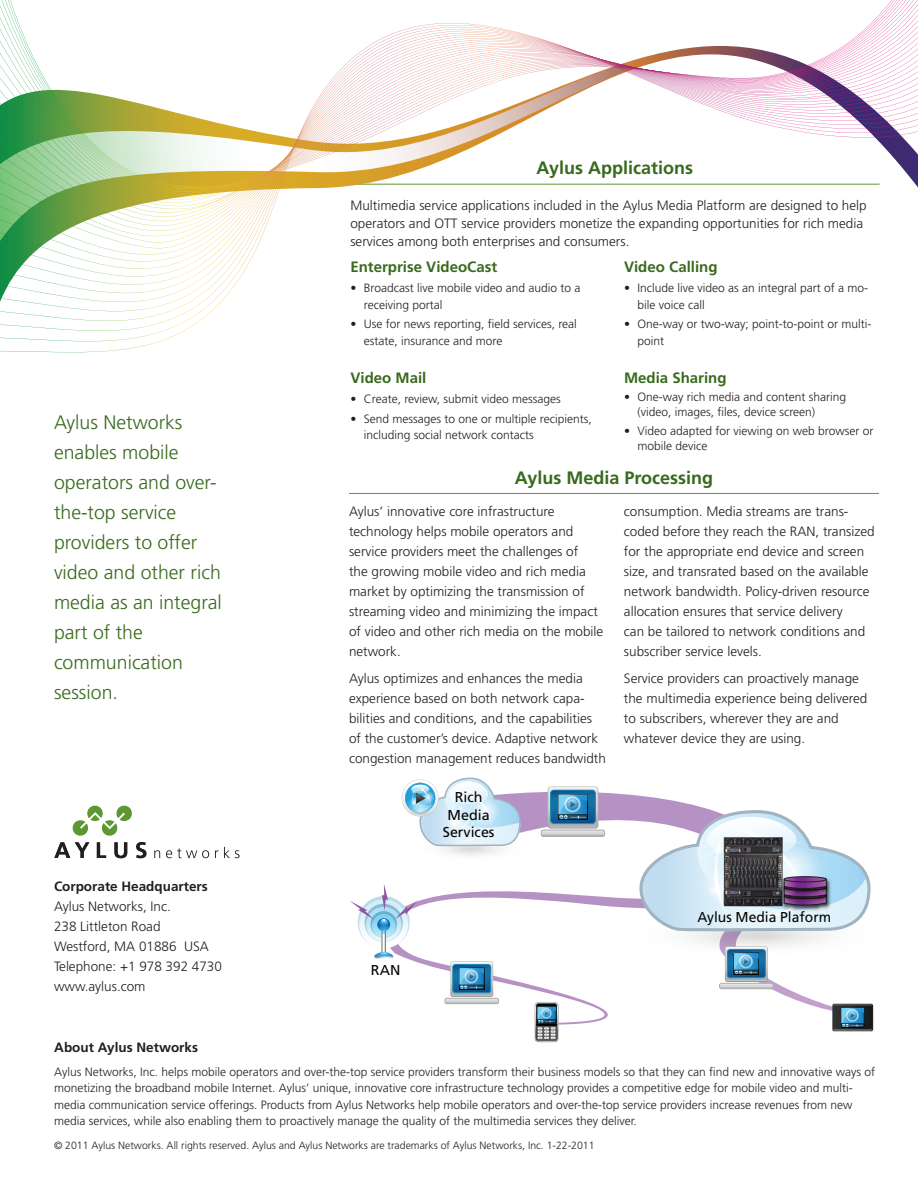
<style>
.page{position:relative;width:918px;height:1188px;background:#fff}
.page>*{position:absolute;margin:0;border:0;box-sizing:border-box;transform-origin:0 0}
.t1{font:300 19.5px/30px "Frutiger";color:#386a1d}
.t2{font:700 18px "Frutiger";color:#386a1d}
.t3{font:700 15px "Frutiger";color:#386a1d}
.t4{font:14.25px/17.9px "Frutiger LT Std";color:#040503;text-align:center}
.t5{font:300 13.5px/20px "Frutiger";color:#231f20}
.t6{font:700 13.5px "Frutiger";color:#231f20}
.t7{font:300 12px/16.5px "Frutiger";color:#231f20}
.t8{font:300 10.5px "Frutiger";color:#231f20}
</style>
<div class="page">
<svg style="left:54px;top:842px;width:35px;height:16px"></svg>
<svg style="left:97px;top:842px;width:9px;height:16px"></svg>
<svg style="left:114px;top:842px;width:13px;height:16px"></svg>
<svg style="left:136px;top:842px;width:11px;height:16px"></svg>
<svg style="left:154px;top:850px;width:6px;height:8px"></svg>
<svg style="left:166px;top:848px;width:43px;height:10px"></svg>
<svg style="left:215px;top:850px;width:3px;height:8px"></svg>
<svg style="left:224px;top:847px;width:16px;height:11px"></svg>
<svg style="left:72px;top:805px;width:60px;height:31px"></svg>
<hr style="left:349px;top:493px;width:530px;height:1px;background:#5c9731">
<svg style="left:389px;top:792px;width:319px;height:233px"></svg>
<svg style="left:535px;top:1002px;width:24px;height:40px"></svg>
<svg style="left:359px;top:899px;width:49px;height:49px"></svg>
<svg style="left:366px;top:907px;width:35px;height:35px"></svg>
<svg style="left:372px;top:914px;width:24px;height:24px"></svg>
<svg style="left:382px;top:934px;width:4px;height:18px"></svg>
<svg style="left:374px;top:952px;width:19px;height:6px"></svg>
<svg style="left:350px;top:884px;width:68px;height:50px"></svg>
<div style="left:541px;top:830px;width:64px;height:7px;border:1px solid #aeafb3;border-radius:2px"></div>
<svg style="left:541px;top:786px;width:64px;height:50px;background:#7fa1be"></svg>
<svg style="left:445px;top:961px;width:54px;height:43px"></svg>
<svg style="left:402px;top:777px;width:126px;height:84px"></svg>
<svg style="left:626px;top:809px;width:248px;height:222px"></svg>
<svg style="left:0;top:23px;width:918px;height:329px"></svg>
<h1 class="t1" style="left:54px;top:408px;width:169px">Aylus Networks enables mobile operators and over&shy;the-top service providers to offer video and other rich media as an integral part of the communication session.</h1>
<p class="t6" style="left:54px;top:878px;width:155px">Corporate Headquarters</p>
<p class="t5" style="left:54px;top:896px;width:169px">Aylus Networks, Inc.<br>238 Littleton Road<br>Westford, MA 01886 USA<br>Telephone: +1 978 392 4730 www.aylus.com</p>
<h2 class="t2" style="left:536px;top:157px;width:158px">Aylus Applications</h2>
<p class="t5" style="left:350px;top:196px;width:518px;line-height:18px">Multimedia service applications included in the Aylus Media Platform are designed to help operators and OTT service providers monetize the expanding opportunities for rich media services among both enterprises and consumers.</p>
<p class="t3" style="left:350px;top:258px;width:148px">Enterprise VideoCast</p>
<p class="t7" style="left:364px;top:280px;width:218px;text-indent:-14px">• Broadcast live mobile video and audio to a receiving portal</p>
<p class="t7" style="left:364px;top:316px;width:214px;text-indent:-14px">• Use for news reporting, field services, real estate, insurance and more</p>
<p class="t3" style="left:350px;top:369px;width:78px">Video Mail</p>
<p class="t7" style="left:350px;top:391px;width:212px">• Create, review, submit video messages</p>
<p class="t7" style="left:364px;top:410px;width:229px;text-indent:-14px">• Send messages to one or multiple recipients, including social network contacts</p>
<p class="t3" style="left:624px;top:258px;width:95px">Video Calling</p>
<p class="t7" style="left:638px;top:280px;width:232px;text-indent:-14px">• Include live video as an integral part of a mo&shy;bile voice call</p>
<p class="t7" style="left:638px;top:316px;width:236px;text-indent:-14px">• One-way or two-way; point-to-point or multi&shy;point</p>
<p class="t3" style="left:624px;top:369px;width:104px">Media Sharing</p>
<p class="t7" style="left:638px;top:390px;width:210px;line-height:15px;text-indent:-14px">• One-way rich media and content sharing (video, images, files, device screen)</p>
<p class="t7" style="left:638px;top:423px;width:237px;line-height:15px;text-indent:-14px">• Video adapted for viewing on web browser or mobile device</p>
<h2 class="t2" style="left:515px;top:467px;width:200px">Aylus Media Processing</h2>
<p class="t5" style="left:349px;top:502px;width:256px">Aylus’ innovative core infrastructure technology helps mobile operators and service providers meet the challenges of<br>the growing mobile video and rich media market by optimizing the transmission of streaming video and minimizing the impact of video and other rich media on the mobile network.</p>
<p class="t5" style="left:349px;top:668px;width:258px">Aylus optimizes and enhances the media experience based on both network capa&shy;bilities and conditions, and the capabilities of the customer’s device. Adaptive network congestion management reduces bandwidth</p>
<p class="t4" style="left:443px;top:788px;width:53px">Rich<br>Media<br>Services</p>
<p class="t5" style="left:624px;top:502px;width:252px">consumption. Media streams are trans&shy;coded before they reach the RAN, transized for the appropriate end device and screen size, and transrated based on the available network bandwidth. Policy-driven resource allocation ensures that service delivery<br>can be tailored to network conditions and subscriber service levels.</p>
<p class="t5" style="left:624px;top:668px;width:245px">Service providers can proactively manage the multimedia experience being delivered to subscribers, wherever they are and whatever device they are using.</p>
<p class="t4" style="left:371px;top:961px;width:31px">RAN</p>
<p class="t4" style="left:697px;top:909px;width:135px">Aylus Media Plaform</p>
<p class="t6" style="left:54px;top:1040px;width:145px">About Aylus Networks</p>
<p class="t7" style="left:54px;top:1063px;width:823px">Aylus Networks, Inc. helps mobile operators and over-the-top service providers transform their business models so that they can find new and innovative ways of monetizing the broadband mobile Internet. Aylus’ unique, innovative core infrastructure technology provides a competitive edge for mobile video and multi&shy;media communication service offerings. Products from Aylus Networks help mobile operators and over-the-top service providers increase revenues from new media services, while also enabling them to proactively manage the quality of the multimedia services they deliver.</p>
<p class="t8" style="left:54px;top:1140px;width:542px">© 2011 Aylus Networks. All rights reserved. Aylus and Aylus Networks are trademarks of Aylus Networks, Inc. 1-22-2011</p>
</div>
